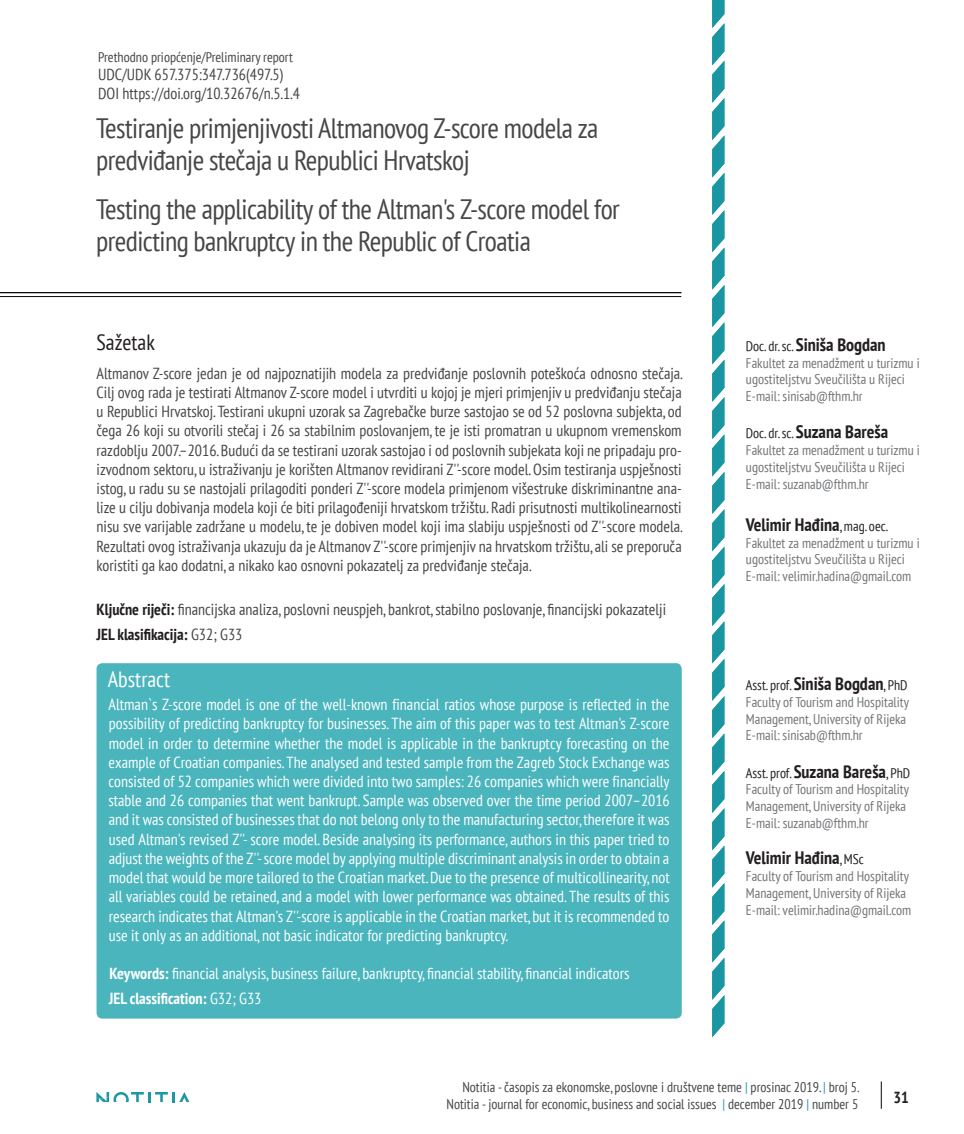
<style>
.page{position:relative;width:964px;height:1134px;background:#fff}
.page>*{position:absolute;margin:0;border:0;box-sizing:border-box;transform-origin:0 0}
.t1{font:condensed 28px/32px "PT Sans";letter-spacing:-.02em;color:#454647}
.t2{font:condensed 22px "PT Sans";color:#fff}
.t3{font:condensed 22px "PT Sans";color:#231f20}
.t4{font:700 condensed 18px "PT Sans";color:#231f20}
.t5{font:condensed 16px/19.2px "PT Sans";color:#fff;text-align:justify}
.t6{font:condensed 16px/19.2px "PT Sans";color:#454647}
.t7{font:700 condensed 16px "PT Sans";color:#231f20}
.t8{font:condensed 14px/16.8px "PT Sans";color:#727477}
.t9{font:condensed 14px/16.8px "PT Sans";color:#454647;text-align:right}
.s1{font-weight:700;color:#231f20}
.s2{font-weight:700}
.s3{font-weight:400;font-size:14px}
.s4{color:#231f20}
.s5{font-weight:700;font-size:18px;color:#231f20}
.s6{color:#1a96a3}
</style>
<div class="page">
<svg style="left:881px;top:1081px;width:1px;height:28px"></svg>
<svg style="left:712px;top:0;width:12px;height:1037px"></svg>
<svg style="left:96px;top:1092px;width:93px;height:10px"></svg>
<hr style="left:0;top:292px;width:681px;height:1px;background:#040503">
<hr style="left:0;top:296px;width:681px;height:1px;background:#040503">
<div style="left:97px;top:663px;width:585px;height:355px;background:#4ab5bd;border-radius:6px"></div>
<p class="t9" style="left:98px;top:48px;width:196px">Prethodno priopćenje/Preliminary report</p>
<p class="t6" style="left:98px;top:64px;width:203px">UDC/UDK 657.375:347.736(497.5)<br>DOI https://doi.org/10.32676/n.5.1.4</p>
<h1 class="t1" style="left:96px;top:111px;width:504px">Testiranje primjenjivosti Altmanovog Z-score modela za predviđanje stečaja u Republici Hrvatskoj</h1>
<h1 class="t1" style="left:96px;top:192px;width:525px">Testing the applicability of the Altman's Z-score model for predicting bankruptcy in the Republic of Croatia</h1>
<h2 class="t3" style="left:97px;top:328px;width:60px">Sažetak</h2>
<p class="t6" style="left:97px;top:363px;width:588px;text-align:justify">Altmanov Z-score jedan je od najpoznatijih modela za predviđanje poslovnih poteškoća odnosno stečaja.<br>Cilj ovog rada je testirati Altmanov Z-score model i utvrditi u kojoj je mjeri primjenjiv u predviđanju stečaja u Republici Hrvatskoj. Testirani ukupni uzorak sa Zagrebačke burze sastojao se od 52 poslovna subjekta, od čega 26 koji su otvorili stečaj i 26 sa stabilnim poslovanjem, te je isti promatran u ukupnom vremenskom razdoblju 2007.–2016. Budući da se testirani uzorak sastojao i od poslovnih subjekata koji ne pripadaju pro&shy;izvodnom sektoru, u istraživanju je korišten Altmanov revidirani Z''-score model. Osim testiranja uspješnosti istog, u radu su se nastojali prilagoditi ponderi Z''-score modela primjenom višestruke diskriminantne ana&shy;lize u cilju dobivanja modela koji će biti prilagođeniji hrvatskom tržištu. Radi prisutnosti multikolinearnosti nisu sve varijable zadržane u modelu, te je dobiven model koji ima slabiju uspješnosti od Z''-score modela.<br>Rezultati ovog istraživanja ukazuju da je Altmanov Z''-score primjenjiv na hrvatskom tržištu, ali se preporuča koristiti ga kao dodatni, a nikako kao osnovni pokazatelj za predviđanje stečaja.</p>
<p class="t6" style="left:97px;top:596px;width:571px;line-height:24.8px"><span class="s1">Ključne riječi:</span> financijska analiza, poslovni neuspjeh, bankrot, stabilno poslovanje, financijski pokazatelji<br><span class="s1">JEL klasifikacija:</span> G32; G33</p>
<h2 class="t2" style="left:108px;top:665px;width:64px">Abstract</h2>
<p class="t5" style="left:108px;top:695px;width:563px">Altman`s Z-score model is one of the well-known financial ratios whose purpose is reflected in the possibility of predicting bankruptcy for businesses. The aim of this paper was to test Altman's Z-score model in order to determine whether the model is applicable in the bankruptcy forecasting on the example of Croatian companies. The analysed and tested sample from the Zagreb Stock Exchange was consisted of 52 companies which were divided into two samples: 26 companies which were financially stable and 26 companies that went bankrupt. Sample was observed over the time period 2007–2016 and it was consisted of businesses that do not belong only to the manufacturing sector, therefore it was used Altman's revised Z''- score model. Beside analysing its performance, authors in this paper tried to adjust the weights of the Z''- score model by applying multiple discriminant analysis in order to obtain a model that would be more tailored to the Croatian market. Due to the presence of multicollinearity, not all variables could be retained, and a model with lower performance was obtained. The results of this research indicates that Altman's Z''-score is applicable in the Croatian market, but it is recommended to use it only as an additional, not basic indicator for predicting bankruptcy.</p>
<p class="t5" style="left:109px;top:961px;width:522px;line-height:24.8px"><span class="s2">Keywords:</span> financial analysis, business failure, bankruptcy, financial stability, financial indicators<br><span class="s2">JEL classification:</span> G32; G33</p>
<p class="t4" style="left:746px;top:332px;width:141px"><span class="s3">Doc. dr. sc.</span> Siniša Bogdan</p>
<p class="t8" style="left:746px;top:354px;width:175px">Fakultet za menadžment u turizmu i ugostiteljstvu Sveučilišta u Rijeci<br>E-mail: sinisab@fthm.hr</p>
<p class="t4" style="left:746px;top:420px;width:144px"><span class="s3">Doc. dr. sc.</span> Suzana Bareša</p>
<p class="t8" style="left:746px;top:441px;width:175px">Fakultet za menadžment u turizmu i ugostiteljstvu Sveučilišta u Rijeci<br>E-mail: suzanab@fthm.hr</p>
<p class="t4" style="left:746px;top:513px;width:143px">Velimir Hađina<span class="s3">, mag. oec.</span></p>
<p class="t8" style="left:746px;top:534px;width:175px">Fakultet za menadžment u turizmu i ugostiteljstvu Sveučilišta u Rijeci<br>E-mail: velimir.hadina@gmail.com</p>
<p class="t8" style="left:746px;top:676px;width:165px"><span class="s4">Asst. prof.</span> <span class="s5">Siniša Bogdan</span><span class="s4">, PhD<br></span>Faculty of Tourism and Hospitality<br>Management, University of Rijeka<br>E-mail: sinisab@fthm.hr</p>
<p class="t8" style="left:746px;top:764px;width:166px"><span class="s4">Asst. prof.</span> <span class="s5">Suzana Bareša</span><span class="s4">, PhD<br></span>Faculty of Tourism and Hospitality<br>Management, University of Rijeka<br>E-mail: suzanab@fthm.hr</p>
<p class="t4" style="left:746px;top:846px;width:119px">Velimir Hađina<span class="s3">, MSc</span></p>
<p class="t8" style="left:746px;top:867px;width:167px">Faculty of Tourism and Hospitality<br>Management, University of Rijeka<br>E-mail: velimir.hadina@gmail.com</p>
<p class="t9" style="left:446px;top:1078px;width:414px">Notitia - časopis za ekonomske, poslovne i društvene teme <span class="s6">|</span> prosinac 2019. <span class="s6">|</span> broj 5.<br>Notitia - journal for economic, business and social issues <span class="s6">|</span> december 2019 <span class="s6">|</span> number 5</p>
<p class="t7" style="left:893px;top:1086px;width:17px">31</p>
</div>
